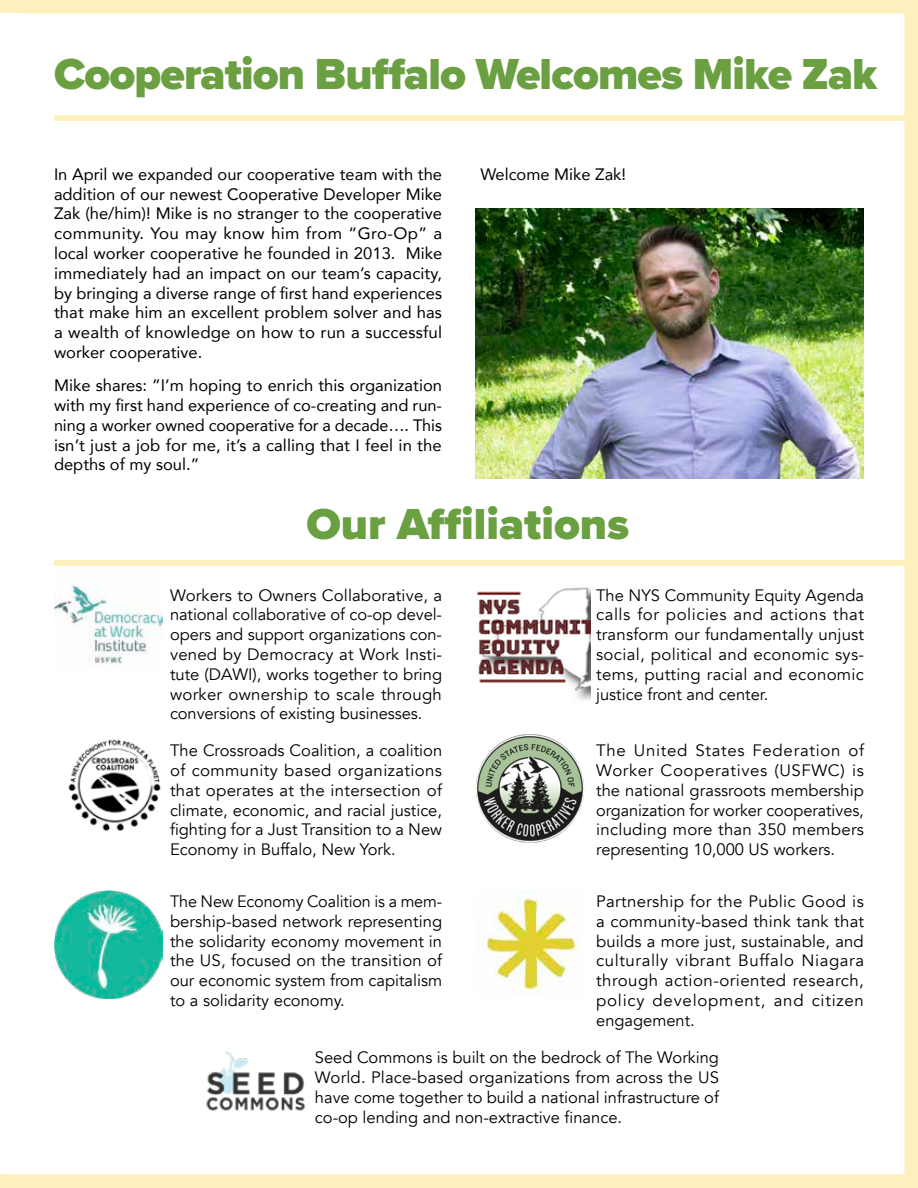
<style>
.page{position:relative;width:918px;height:1188px;background:#fff}
.page>*{position:absolute;margin:0;border:0;box-sizing:border-box;transform-origin:0 0}
.t1{font:900 45px "Proxima Nova";letter-spacing:-.02em;color:#6aa041}
.t2{font:900 45px "Proxima Nova";color:#6aa041}
.t3{font:16.5px/19.8px "Avenir";color:#000;text-align:justify}
.t4{font:16.5px/19.8px "Avenir";letter-spacing:.005em;color:#000;text-align:justify}
</style>
<div class="page">
<div style="left:0;top:0;width:918px;height:1188px;border:14px solid #fef0bd"></div>
<div style="left:54px;top:115px;width:864px;height:6px;background:#fef0bd"></div>
<img style="left:476px;top:208px;width:388px;height:270px">
<div style="left:54px;top:560px;width:864px;height:5px;background:#fef0bd"></div>
<img style="left:476px;top:734px;width:108px;height:109px">
<img style="left:68px;top:739px;width:93px;height:93px">
<img style="left:206px;top:1051px;width:99px;height:60px">
<img style="left:54px;top:585px;width:108px;height:80px">
<img style="left:54px;top:890px;width:108px;height:109px">
<img style="left:477px;top:587px;width:114px;height:113px">
<img style="left:476px;top:890px;width:104px;height:104px">
<div style="left:1px;top:14px;width:22px;height:1160px;background:#fff"></div>
<h1 class="t1" style="left:54px;top:41px;width:825px">Cooperation Buffalo Welcomes Mike Zak</h1>
<p class="t4" style="left:54px;top:164px;width:390px">In April we expanded our cooperative team with the addition of our newest Cooperative Developer Mike Zak (he/him)! Mike is no stranger to the cooperative community. You may know him from “Gro-Op” a local worker cooperative he founded in 2013. Mike immediately had an impact on our team’s capacity, by bringing a diverse range of first hand experiences that make him an excellent problem solver and has a wealth of knowledge on how to run a successful worker cooperative.</p>
<p class="t4" style="left:54px;top:375px;width:390px">Mike shares: ”I’m hoping to enrich this organization with my first hand experience of co-creating and run&shy;ning a worker owned cooperative for a decade…. This isn’t just a job for me, it’s a calling that I feel in the depths of my soul.”</p>
<p class="t4" style="left:480px;top:164px;width:147px">Welcome Mike Zak!</p>
<h1 class="t2" style="left:307px;top:490px;width:324px">Our Affiliations</h1>
<p class="t3" style="left:170px;top:585px;width:274px">Workers to Owners Collaborative, a national collaborative of co-op devel&shy;opers and support organizations con&shy;vened by Democracy at Work Insti&shy;tute (DAWI), works together to bring worker ownership to scale through conversions of existing businesses.</p>
<p class="t3" style="left:170px;top:741px;width:274px">The Crossroads Coalition, a coalition of community based organizations that operates at the intersection of climate, economic, and racial justice, fighting for a Just Transition to a New Economy in Buffalo, New York.</p>
<p class="t3" style="left:170px;top:892px;width:274px">The New Economy Coalition is a mem&shy;bership-based network representing the solidarity economy movement in the US, focused on the transition of our economic system from capitalism to a solidarity economy.</p>
<p class="t3" style="left:596px;top:585px;width:270px">The NYS Community Equity Agenda calls for policies and actions that transform our fundamentally unjust social, political and economic sys&shy;tems, putting racial and economic justice front and center.</p>
<p class="t3" style="left:596px;top:741px;width:269px">The United States Federation of Worker Cooperatives (USFWC) is the national grassroots membership organization for worker cooperatives, including more than 350 members representing 10,000 US workers.</p>
<p class="t3" style="left:596px;top:892px;width:270px">Partnership for the Public Good is a community-based think tank that builds a more just, sustainable, and culturally vibrant Buffalo Niagara through action-oriented research, policy development, and citizen engagement.</p>
<p class="t3" style="left:315px;top:1048px;width:406px">Seed Commons is built on the bedrock of The Working World. Place-based organizations from across the US have come together to build a national infrastructure of co-op lending and non-extractive finance.</p>
</div>
